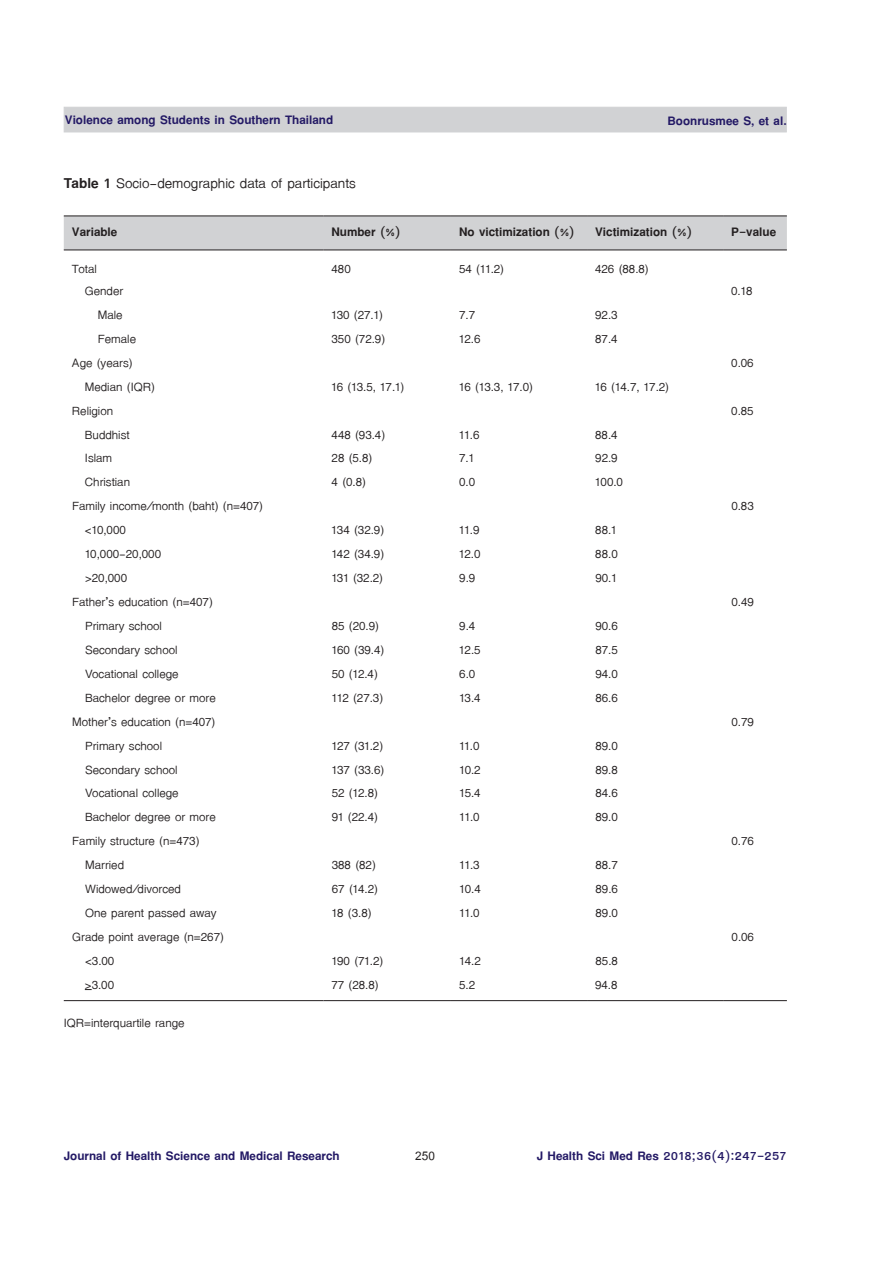
<style>
.page{position:relative;width:893px;height:1263px;background:#fff}
.page>*{position:absolute;margin:0;border:0;box-sizing:border-box;transform-origin:0 0}
.t1{font:21px "TF Lanna";color:#231f20}
.t2{font:18px "TF Lanna";color:#231f20}
.t3{font:700 18px "TF Lanna";color:#231965}
.t4{font:700 18px "TF Lanna";color:#231f20}
.t5{font:700 18px "Cordia UPC";color:#231f20}
.s1{font-weight:700}
</style>
<div class="page">
<div style="left:64px;top:107px;width:723px;height:25px;background:#d1d2d4"></div>
<div style="left:64px;top:217px;width:723px;height:33px;background:#d1d2d4"></div>
<hr style="left:64px;top:216px;width:259px;height:1px;background:#231f20">
<hr style="left:323px;top:216px;width:128px;height:1px;background:#231f20">
<hr style="left:451px;top:216px;width:136px;height:1px;background:#231f20">
<hr style="left:587px;top:216px;width:136px;height:1px;background:#231f20">
<hr style="left:723px;top:216px;width:64px;height:1px;background:#231f20">
<hr style="left:64px;top:250px;width:259px;height:1px;background:#231f20">
<hr style="left:323px;top:250px;width:128px;height:1px;background:#231f20">
<hr style="left:451px;top:250px;width:136px;height:1px;background:#231f20">
<hr style="left:587px;top:250px;width:136px;height:1px;background:#231f20">
<hr style="left:723px;top:250px;width:64px;height:1px;background:#231f20">
<hr style="left:64px;top:1000px;width:259px;height:1px;background:#231f20">
<hr style="left:323px;top:1000px;width:128px;height:1px;background:#231f20">
<hr style="left:451px;top:1000px;width:136px;height:1px;background:#231f20">
<hr style="left:587px;top:1000px;width:136px;height:1px;background:#231f20">
<hr style="left:723px;top:1000px;width:64px;height:1px;background:#231f20">
<p class="t3" style="left:65px;top:109px;width:270px">Violence among Students in Southern Thailand</p>
<p class="t3" style="left:668px;top:109px;width:121px">Boonrusmee S, et al.</p>
<p class="t1" style="left:64px;top:171px;width:294px"><span class="s1">Table 1</span> Socio-demographic data of participants</p>
<p class="t4" style="left:72px;top:221px;width:47px">Variable</p>
<p class="t4" style="left:331px;top:221px;width:70px">Number (%)</p>
<p class="t4" style="left:459px;top:221px;width:234px">No victimization (%) Victimization (%)</p>
<p class="t4" style="left:731px;top:221px;width:46px">P-value</p>
<p class="t2" style="left:72px;top:258px;width:26px">Total</p>
<p class="t2" style="left:331px;top:258px;width:21px">480</p>
<p class="t2" style="left:459px;top:258px;width:47px">54 (11.2)</p>
<p class="t2" style="left:595px;top:258px;width:55px">426 (88.8)</p>
<p class="t2" style="left:85px;top:280px;width:40px">Gender</p>
<p class="t2" style="left:731px;top:280px;width:23px">0.18</p>
<p class="t2" style="left:98px;top:304px;width:26px">Male</p>
<p class="t2" style="left:332px;top:304px;width:53px">130 (27.1)</p>
<p class="t2" style="left:459px;top:304px;width:18px">7.7</p>
<p class="t2" style="left:595px;top:304px;width:24px">92.3</p>
<p class="t2" style="left:98px;top:328px;width:40px">Female</p>
<p class="t2" style="left:332px;top:328px;width:55px">350 (72.9)</p>
<p class="t2" style="left:459px;top:328px;width:23px">12.6</p>
<p class="t2" style="left:595px;top:328px;width:24px">87.4</p>
<p class="t2" style="left:72px;top:352px;width:62px">Age (years)</p>
<p class="t2" style="left:731px;top:352px;width:24px">0.06</p>
<p class="t2" style="left:85px;top:376px;width:71px">Median (IQR)</p>
<p class="t2" style="left:332px;top:376px;width:74px">16 (13.5, 17.1)</p>
<p class="t2" style="left:459px;top:376px;width:75px">16 (13.3, 17.0)</p>
<p class="t2" style="left:595px;top:376px;width:75px">16 (14.7, 17.2)</p>
<p class="t2" style="left:72px;top:400px;width:43px">Religion</p>
<p class="t2" style="left:731px;top:400px;width:24px">0.85</p>
<p class="t2" style="left:85px;top:424px;width:46px">Buddhist</p>
<p class="t2" style="left:332px;top:424px;width:55px">448 (93.4)</p>
<p class="t2" style="left:459px;top:424px;width:22px">11.6</p>
<p class="t2" style="left:595px;top:424px;width:24px">88.4</p>
<p class="t2" style="left:85px;top:448px;width:29px">Islam</p>
<p class="t2" style="left:332px;top:448px;width:42px">28 (5.8)</p>
<p class="t2" style="left:459px;top:448px;width:16px">7.1</p>
<p class="t2" style="left:595px;top:448px;width:24px">92.9</p>
<p class="t2" style="left:85px;top:471px;width:47px">Christian</p>
<p class="t2" style="left:332px;top:471px;width:36px">4 (0.8)</p>
<p class="t2" style="left:459px;top:471px;width:18px">0.0</p>
<p class="t2" style="left:595px;top:471px;width:29px">100.0</p>
<p class="t2" style="left:72px;top:495px;width:193px">Family income/month (baht) (n=407)</p>
<p class="t2" style="left:731px;top:495px;width:24px">0.83</p>
<p class="t2" style="left:85px;top:519px;width:42px">&lt;10,000</p>
<p class="t2" style="left:332px;top:519px;width:54px">134 (32.9)</p>
<p class="t2" style="left:459px;top:519px;width:22px">11.9</p>
<p class="t2" style="left:595px;top:519px;width:23px">88.1</p>
<p class="t2" style="left:85px;top:543px;width:78px">10,000-20,000</p>
<p class="t2" style="left:332px;top:543px;width:54px">142 (34.9)</p>
<p class="t2" style="left:459px;top:543px;width:23px">12.0</p>
<p class="t2" style="left:595px;top:543px;width:24px">88.0</p>
<p class="t2" style="left:85px;top:567px;width:44px">&gt;20,000</p>
<p class="t2" style="left:332px;top:567px;width:53px">131 (32.2)</p>
<p class="t2" style="left:459px;top:567px;width:18px">9.9</p>
<p class="t2" style="left:595px;top:567px;width:23px">90.1</p>
<p class="t2" style="left:72px;top:591px;width:142px">Father’s education (n=407)</p>
<p class="t2" style="left:731px;top:591px;width:24px">0.49</p>
<p class="t2" style="left:85px;top:615px;width:79px">Primary school</p>
<p class="t2" style="left:332px;top:615px;width:49px">85 (20.9)</p>
<p class="t2" style="left:459px;top:615px;width:18px">9.4</p>
<p class="t2" style="left:595px;top:615px;width:24px">90.6</p>
<p class="t2" style="left:85px;top:639px;width:94px">Secondary school</p>
<p class="t2" style="left:332px;top:639px;width:54px">160 (39.4)</p>
<p class="t2" style="left:459px;top:639px;width:23px">12.5</p>
<p class="t2" style="left:595px;top:639px;width:24px">87.5</p>
<p class="t2" style="left:85px;top:663px;width:95px">Vocational college</p>
<p class="t2" style="left:332px;top:663px;width:48px">50 (12.4)</p>
<p class="t2" style="left:459px;top:663px;width:18px">6.0</p>
<p class="t2" style="left:595px;top:663px;width:24px">94.0</p>
<p class="t2" style="left:85px;top:687px;width:132px">Bachelor degree or more</p>
<p class="t2" style="left:332px;top:687px;width:53px">112 (27.3)</p>
<p class="t2" style="left:459px;top:687px;width:23px">13.4</p>
<p class="t2" style="left:595px;top:687px;width:24px">86.6</p>
<p class="t2" style="left:72px;top:711px;width:145px">Mother’s education (n=407)</p>
<p class="t2" style="left:731px;top:711px;width:24px">0.79</p>
<p class="t2" style="left:85px;top:735px;width:79px">Primary school</p>
<p class="t2" style="left:332px;top:735px;width:53px">127 (31.2)</p>
<p class="t2" style="left:459px;top:735px;width:22px">11.0</p>
<p class="t2" style="left:595px;top:735px;width:24px">89.0</p>
<p class="t2" style="left:85px;top:758px;width:94px">Secondary school</p>
<p class="t2" style="left:332px;top:758px;width:54px">137 (33.6)</p>
<p class="t2" style="left:459px;top:758px;width:23px">10.2</p>
<p class="t2" style="left:595px;top:758px;width:24px">89.8</p>
<p class="t2" style="left:85px;top:782px;width:95px">Vocational college</p>
<p class="t2" style="left:332px;top:782px;width:48px">52 (12.8)</p>
<p class="t2" style="left:459px;top:782px;width:23px">15.4</p>
<p class="t2" style="left:595px;top:782px;width:24px">84.6</p>
<p class="t2" style="left:85px;top:806px;width:132px">Bachelor degree or more</p>
<p class="t2" style="left:332px;top:806px;width:48px">91 (22.4)</p>
<p class="t2" style="left:459px;top:806px;width:22px">11.0</p>
<p class="t2" style="left:595px;top:806px;width:24px">89.0</p>
<p class="t2" style="left:72px;top:830px;width:129px">Family structure (n=473)</p>
<p class="t2" style="left:731px;top:830px;width:24px">0.76</p>
<p class="t2" style="left:85px;top:854px;width:40px">Married</p>
<p class="t2" style="left:332px;top:854px;width:46px">388 (82)</p>
<p class="t2" style="left:459px;top:854px;width:22px">11.3</p>
<p class="t2" style="left:595px;top:854px;width:24px">88.7</p>
<p class="t2" style="left:85px;top:878px;width:97px">Widowed/divorced</p>
<p class="t2" style="left:332px;top:878px;width:48px">67 (14.2)</p>
<p class="t2" style="left:459px;top:878px;width:23px">10.4</p>
<p class="t2" style="left:595px;top:878px;width:24px">89.6</p>
<p class="t2" style="left:85px;top:902px;width:133px">One parent passed away</p>
<p class="t2" style="left:332px;top:902px;width:41px">18 (3.8)</p>
<p class="t2" style="left:459px;top:902px;width:22px">11.0</p>
<p class="t2" style="left:595px;top:902px;width:24px">89.0</p>
<p class="t2" style="left:72px;top:926px;width:153px">Grade point average (n=267)</p>
<p class="t2" style="left:732px;top:926px;width:24px">0.06</p>
<p class="t2" style="left:85px;top:950px;width:31px">&lt;3.00</p>
<p class="t2" style="left:332px;top:950px;width:53px">190 (71.2)</p>
<p class="t2" style="left:459px;top:950px;width:23px">14.2</p>
<p class="t2" style="left:595px;top:950px;width:24px">85.8</p>
<p class="t2" style="left:85px;top:974px;width:31px">&gt;3.00</p>
<p class="t2" style="left:331px;top:974px;width:49px">77 (28.8)</p>
<p class="t2" style="left:459px;top:974px;width:18px">5.2</p>
<p class="t2" style="left:595px;top:974px;width:24px">94.8</p>
<p class="t2" style="left:64px;top:1012px;width:122px">IQR=interquartile range</p>
<p class="t3" style="left:64px;top:1145px;width:277px">Journal of Health Science and Medical Research</p>
<p class="t5" style="left:415px;top:1145px;width:21px">250</p>
<p class="t3" style="left:537px;top:1145px;width:252px">J Health Sci Med Res 2018;36(4):247-257</p>
</div>
